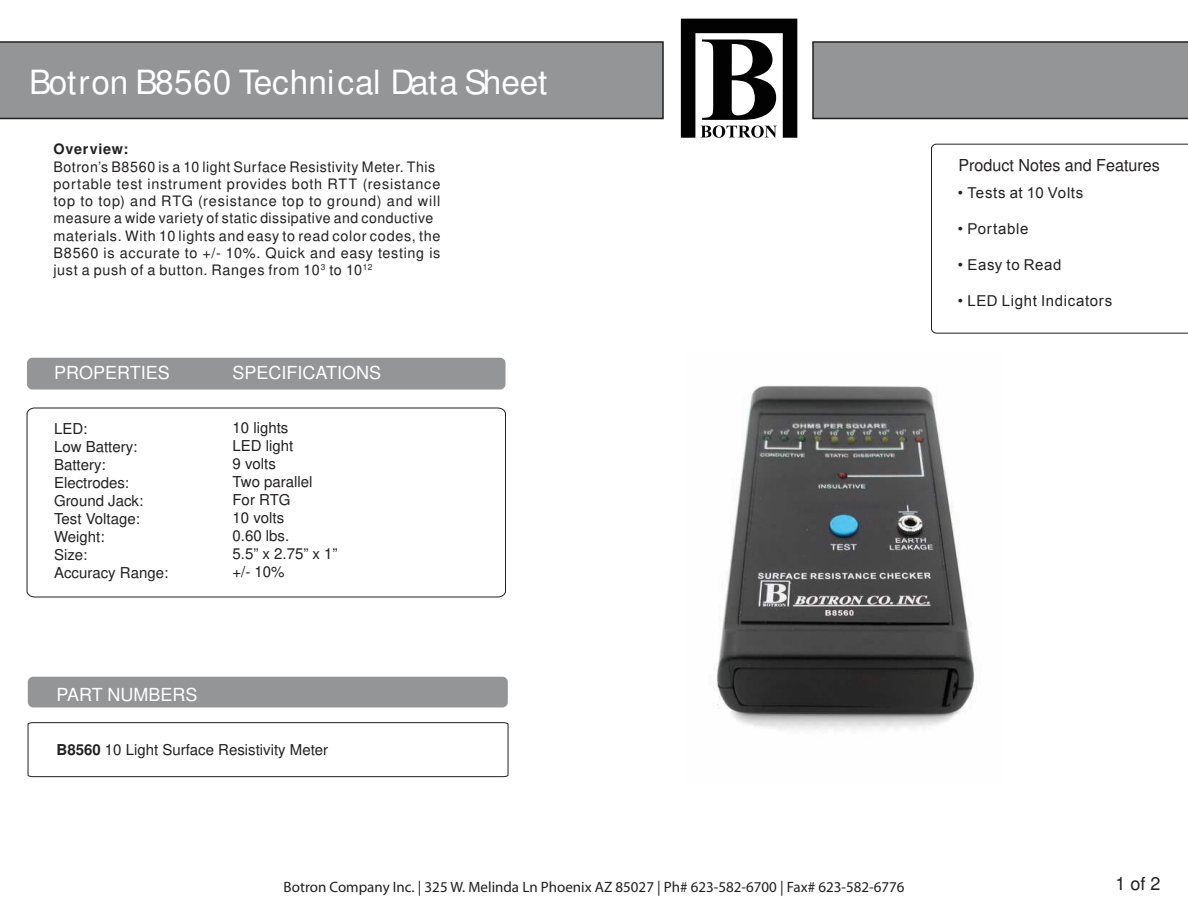
<style>
.page{position:relative;width:1188px;height:918px;background:#fff}
.page>*{position:absolute;margin:0;border:0;box-sizing:border-box;transform-origin:0 0}
.t1{font:33.45px "Impact";letter-spacing:-.005em;color:#fff}
.t2{font:18px "Arial";color:#fff}
.t3{font:18px "Arial";color:#221f1f}
.t4{font:16.5px "Arial";color:#221f1f}
.t5{font:15px/18px "Arial";color:#221f1f}
.t6{font:15px "Myriad Pro";color:#221f1f}
.t7{font:15px "Arial";letter-spacing:.045em;color:#221f1f}
.t8{font:15px "Arial";letter-spacing:.04em;color:#221f1f}
.t9{font:14.4px/17.2px "Arial";letter-spacing:.045em;color:#221f1f}
.t10{font:700 14.4px "Arial";letter-spacing:.05em;color:#221f1f}
.s1{font-weight:700}
</style>
<div class="page">
<img style="left:652px;top:18px;width:175px;height:120px">
<img style="left:681px;top:19px;width:116px;height:119px">
<img style="left:702px;top:39px;width:74px;height:81px">
<img style="left:701px;top:125px;width:76px;height:13px">
<div style="left:27px;top:358px;width:479px;height:32px;background:#939597;border-radius:5px"></div>
<div style="left:0;top:41px;width:664px;height:78px;background:#939597"></div>
<div style="left:812px;top:41px;width:376px;height:78px;background:#939597"></div>
<svg style="left:26px;top:407px;width:480px;height:191px"></svg>
<svg style="left:931px;top:143px;width:257px;height:191px"></svg>
<svg style="left:27px;top:722px;width:482px;height:55px"></svg>
<div style="left:28px;top:677px;width:480px;height:30px;background:#939597;border-radius:5px"></div>
<img style="left:713px;top:385px;width:264px;height:346px">
<h1 class="t1" style="left:29px;top:63px;width:520px">Botron B8560 Technical Data Sheet</h1>
<p class="t10" style="left:53px;top:141px;width:76px">Overview:</p>
<p class="t9" style="left:53px;top:159px;width:389px">Botron’s B8560 is a 10 light Surface Resistivity Meter. This portable test instrument provides both RTT (resistance top to top) and RTG (resistance top to ground) and will measure a wide variety of static dissipative and conductive materials. With 10 lights and easy to read color codes, the B8560 is accurate to +/- 10%. Quick and easy testing is just a push of a button. Ranges from 10<sup>3</sup> to 10<sup>12</sup></p>
<p class="t2" style="left:54px;top:366px;width:117px">PROPERTIES</p>
<p class="t2" style="left:233px;top:366px;width:150px">SPECIFICATIONS</p>
<p class="t5" style="left:54px;top:421px;width:116px">LED:<br>Low Battery:<br>Battery:<br>Electrodes:<br>Ground Jack:<br>Test Voltage:<br>Weight:<br>Size:<br>Accuracy Range:</p>
<p class="t5" style="left:232px;top:420px;width:107px">10 lights<br>LED light<br>9 volts<br>Two parallel<br>For RTG<br>10 volts<br>0.60 lbs.<br>5.5” x 2.75” x 1” +/- 10%</p>
<p class="t2" style="left:57px;top:687px;width:143px">PART NUMBERS</p>
<p class="t5" style="left:57px;top:742px;width:273px"><span class="s1">B8560</span> 10 Light Surface Resistivity Meter</p>
<p class="t6" style="left:284px;top:880px;width:622px">Botron Company Inc. | 325 W. Melinda Ln Phoenix AZ 85027 | Ph# 623-582-6700 | Fax# 623-582-6776</p>
<p class="t4" style="left:958px;top:159px;width:203px">Product Notes and Features</p>
<p class="t8" style="left:958px;top:183px;width:127px">• Tests at 10 Volts</p>
<p class="t7" style="left:958px;top:219px;width:72px">• Portable</p>
<p class="t8" style="left:958px;top:255px;width:105px">• Easy to Read</p>
<p class="t7" style="left:958px;top:291px;width:156px">• LED Light Indicators</p>
<p class="t3" style="left:1116px;top:877px;width:47px">1 of 2</p>
</div>
